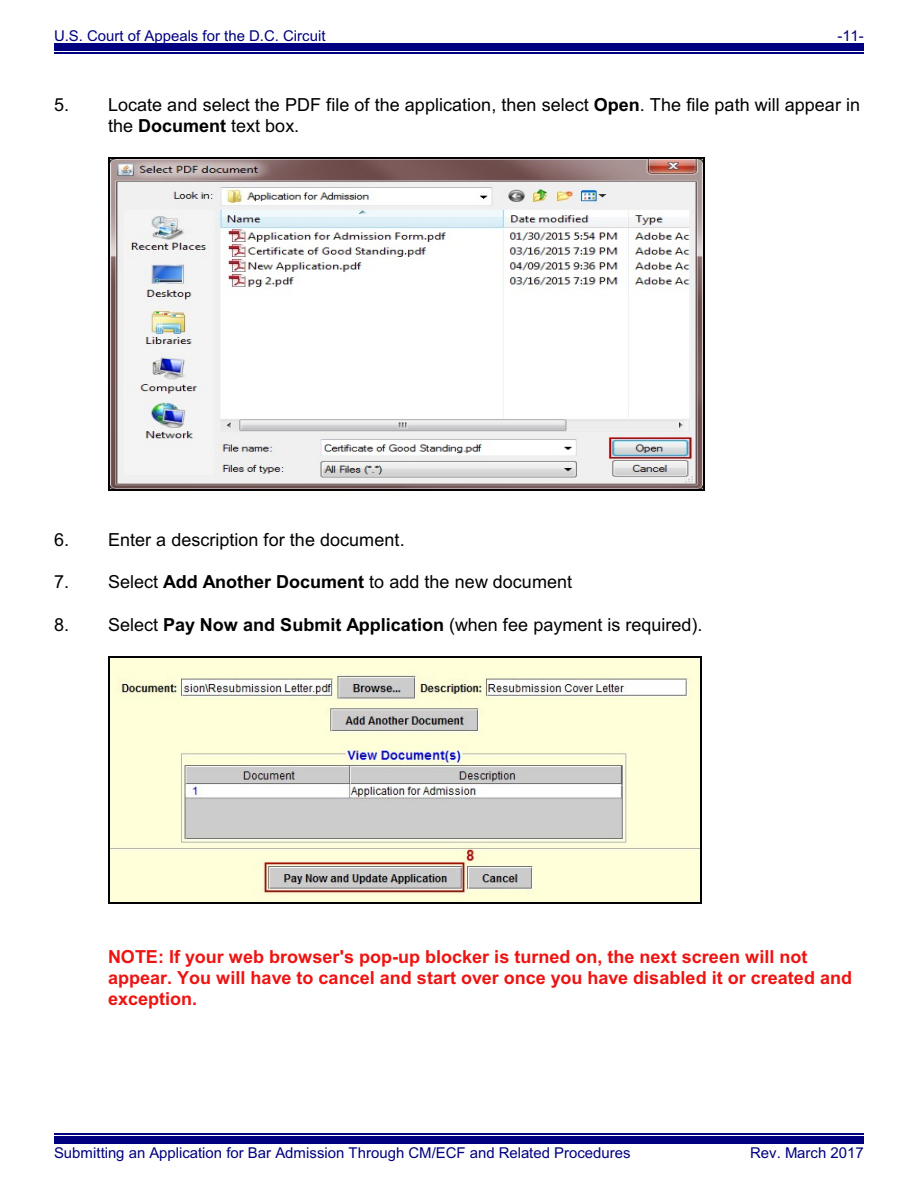
<style>
.page{position:relative;width:918px;height:1188px;background:#fff}
.page>*{position:absolute;margin:0;border:0;box-sizing:border-box;transform-origin:0 0}
.t1{font:18px/21.3px "Arial";color:#000}
.t2{font:700 18px/21.3px "Arial";color:#ed1412}
.t3{font:15px "Arial";color:#000080}
.s1{font-weight:700}
</style>
<div class="page">
<div style="left:54px;top:44px;width:810px;height:7px;background:#000080"></div>
<hr style="left:54px;top:53px;width:810px;height:1px;background:#000080">
<img style="left:109px;top:158px;width:594px;height:331px">
<hr style="left:108px;top:157px;width:1px;height:333px;background:#000">
<hr style="left:703px;top:157px;width:2px;height:333px;background:#000">
<hr style="left:108px;top:157px;width:596px;height:1px;background:#000">
<hr style="left:108px;top:489px;width:596px;height:1px;background:#000">
<img style="left:109px;top:657px;width:592px;height:246px">
<hr style="left:108px;top:656px;width:1px;height:248px;background:#000">
<hr style="left:701px;top:656px;width:1px;height:248px;background:#000">
<hr style="left:108px;top:656px;width:594px;height:1px;background:#000">
<hr style="left:108px;top:903px;width:594px;height:1px;background:#000">
<hr style="left:54px;top:1134px;width:810px;height:1px;background:#000080">
<div style="left:54px;top:1137px;width:810px;height:7px;background:#000080"></div>
<p class="t3" style="left:54px;top:30px;width:273px">U.S. Court of Appeals for the D.C. Circuit</p>
<p class="t3" style="left:837px;top:30px;width:28px">-11-</p>
<p class="t1" style="left:108px;top:95px;width:754px;text-indent:-54px">5. Locate and select the PDF file of the application, then select <span class="s1">Open</span>. The file path will appear in the <span class="s1">Document</span> text box.</p>
<p class="t1" style="left:54px;top:531px;width:352px">6. Enter a description for the document.</p>
<p class="t1" style="left:54px;top:573px;width:520px">7. Select <span class="s1">Add Another Document</span> to add the new document</p>
<p class="t1" style="left:54px;top:615px;width:650px">8. Select <span class="s1">Pay Now and Submit Application</span> (when fee payment is required).</p>
<p class="t2" style="left:108px;top:948px;width:746px">NOTE: If your web browser's pop-up blocker is turned on, the next screen will not appear. You will have to cancel and start over once you have disabled it or created and exception.</p>
<p class="t3" style="left:54px;top:1147px;width:578px">Submitting an Application for Bar Admission Through CM/ECF and Related Procedures</p>
<p class="t3" style="left:750px;top:1147px;width:115px">Rev. March 2017</p>
</div>
